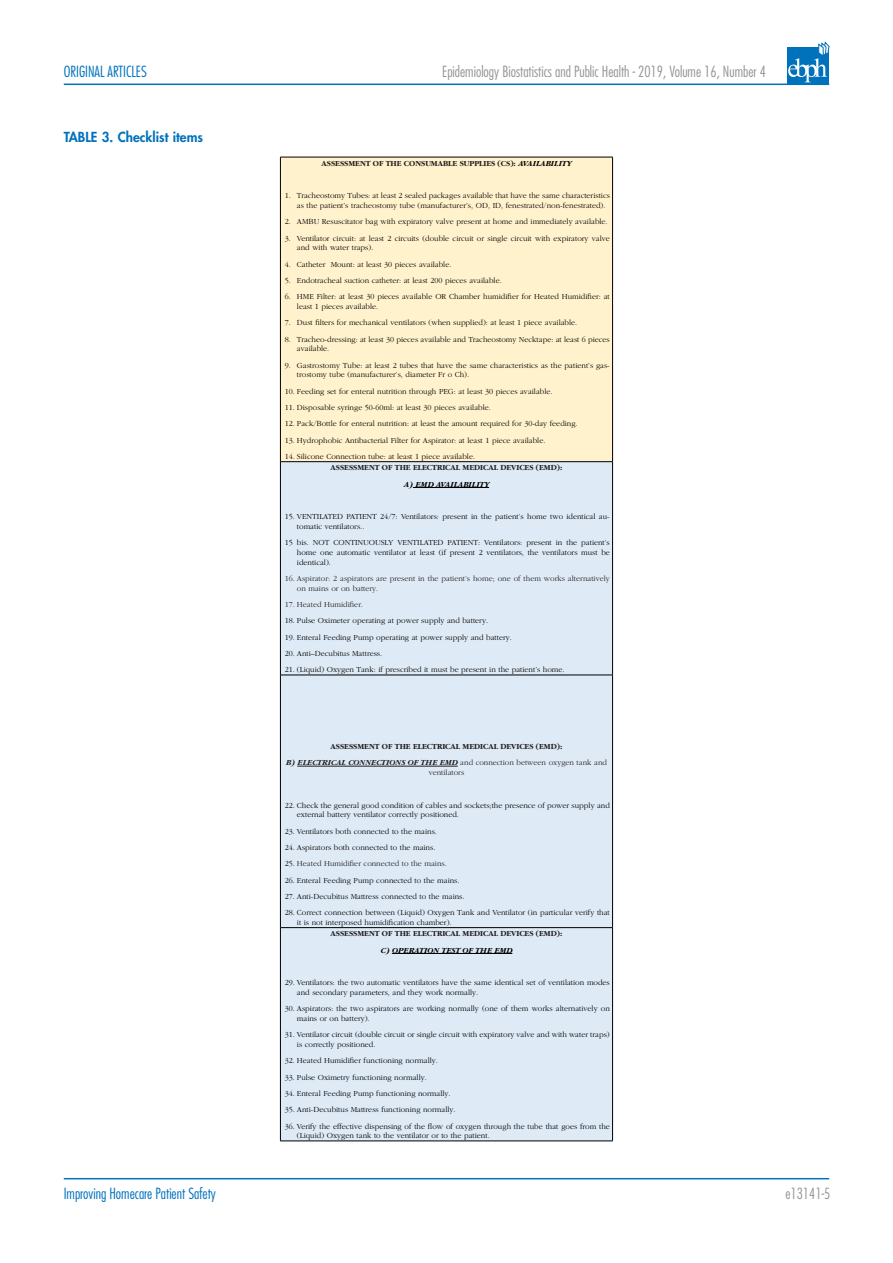
<style>
.page{position:relative;width:893px;height:1263px;background:#fff}
.page>*{position:absolute;margin:0;border:0;box-sizing:border-box;transform-origin:0 0}
.t1{font:300 condensed 15px "Futura Std";color:#939598}
.t2{font:300 condensed 15px "Futura Std";color:#0072bc}
.t3{font:800 13.5px "Futura Std";color:#0072bc}
.t4{font:300 8.1px/9.6px "Garamond";color:#000}
.t5{font:700 8.1px/16.4px "Garamond";color:#231f20;text-align:center}
.t6{font:300 8.1px/9.6px "Garamond";color:#231f20}
.t7{font:italic 700 8.1px "Garamond";color:#000}
.s1{font-style:italic;color:#000}
.s2{font-style:italic}
.s3{font-weight:300}
.s4{color:#000}
</style>
<div class="page">
<hr style="left:64px;top:84px;width:765px;height:1px;background:#0072bc">
<hr style="left:64px;top:1178px;width:765px;height:1px;background:#0072bc">
<svg style="left:787px;top:47px;width:42px;height:37px"></svg>
<svg style="left:788px;top:42px;width:41px;height:40px"></svg>
<div style="left:280px;top:157px;width:333px;height:305px;background:#fff2cc"></div>
<div style="left:281px;top:462px;width:331px;height:679px;background:#deeaf6"></div>
<hr style="left:280px;top:157px;width:333px;height:1px;background:#000">
<hr style="left:280px;top:157px;width:1px;height:304px;background:#000">
<hr style="left:612px;top:157px;width:1px;height:304px;background:#000">
<hr style="left:280px;top:461px;width:333px;height:1px;background:#000">
<hr style="left:280px;top:462px;width:1px;height:213px;background:#000">
<hr style="left:612px;top:462px;width:1px;height:213px;background:#000">
<hr style="left:280px;top:675px;width:333px;height:1px;background:#000">
<hr style="left:280px;top:675px;width:1px;height:252px;background:#000">
<hr style="left:612px;top:675px;width:1px;height:252px;background:#000">
<hr style="left:280px;top:927px;width:333px;height:1px;background:#000">
<hr style="left:280px;top:928px;width:1px;height:213px;background:#000">
<hr style="left:612px;top:928px;width:1px;height:213px;background:#000">
<hr style="left:280px;top:1141px;width:333px;height:1px;background:#000">
<hr style="left:413px;top:487px;width:76px;height:1px;background:#000">
<hr style="left:297px;top:766px;width:161px;height:1px;background:#231f20">
<hr style="left:392px;top:953px;width:120px;height:1px;background:#000">
<h1 class="t2" style="left:64px;top:62px;width:85px">ORIGINAL ARTICLES</h1>
<h1 class="t1" style="left:442px;top:62px;width:325px">Epidemiology Biostatistics and Public Health - 2019, Volume 16, Number 4</h1>
<h2 class="t3" style="left:64px;top:129px;width:141px">TABLE 3. Checklist items</h2>
<p class="t5" style="left:322px;top:155px;width:251px">ASSESSMENT OF THE CONSUMABLE SUPPLIES (CS): <span class="s1">AVAILABILITY</span></p>
<p class="t4" style="left:297px;top:191px;width:314px;text-indent:-12px">1. Tracheostomy Tubes: at least 2 sealed packages available that have the same characteristics as the patient’s tracheostomy tube (manufacturer’s, OD, ID, fenestrated/non-fenestrated).</p>
<p class="t4" style="left:285px;top:217px;width:324px">2. AMBU Resuscitator bag with expiratory valve present at home and immediately available.</p>
<p class="t4" style="left:297px;top:234px;width:314px;text-indent:-12px">3. Ventilator circuit: at least 2 circuits (double circuit or single circuit with expiratory valve and with water traps).</p>
<p class="t4" style="left:285px;top:259px;width:168px">4. Catheter Mount: at least 30 pieces available.</p>
<p class="t4" style="left:285px;top:276px;width:218px">5. Endotracheal suction catheter: at least 200 pieces available.</p>
<p class="t4" style="left:297px;top:292px;width:314px;text-indent:-12px">6. HME Filter: at least 30 pieces available OR Chamber humidifier for Heated Humidifier: at least 1 pieces available.</p>
<p class="t4" style="left:285px;top:318px;width:294px">7. Dust filters for mechanical ventilators (when supplied): at least 1 piece available.</p>
<p class="t4" style="left:297px;top:334px;width:314px;text-indent:-12px">8. Tracheo-dressing: at least 30 pieces available and Tracheostomy Necktape: at least 6 pieces available.</p>
<p class="t4" style="left:297px;top:360px;width:314px;text-indent:-12px">9. Gastrostomy Tube: at least 2 tubes that have the same characteristics as the patient’s gas&shy;trostomy tube (manufacturer’s, diameter Fr o Ch).</p>
<p class="t4" style="left:285px;top:386px;width:269px">10. Feeding set for enteral nutrition through PEG: at least 30 pieces available.</p>
<p class="t4" style="left:285px;top:403px;width:207px">11. Disposable syringe 50-60ml: at least 30 pieces available.</p>
<p class="t4" style="left:285px;top:419px;width:294px">12. Pack/Bottle for enteral nutrition: at least the amount required for 30-day feeding.</p>
<p class="t4" style="left:285px;top:435px;width:262px">13. Hydrophobic Antibacterial Filter for Aspirator: at least 1 piece available.</p>
<p class="t4" style="left:285px;top:452px;width:192px">14. Silicone Connection tube: at least 1 piece available.</p>
<p class="t5" style="left:331px;top:460px;width:233px">ASSESSMENT OF THE ELECTRICAL MEDICAL DEVICES (EMD):</p>
<p class="t7" style="left:404px;top:480px;width:87px">A) EMD AVAILABILITY</p>
<p class="t4" style="left:297px;top:512px;width:314px;text-indent:-12px">15. VENTILATED PATIENT 24/7: Ventilators: present in the patient’s home two identical au&shy;tomatic ventilators..</p>
<p class="t4" style="left:297px;top:538px;width:314px;text-align:justify;text-indent:-12px">15 bis. NOT CONTINUOUSLY VENTILATED PATIENT: Ventilators: present in the patient’s home one automatic ventilator at least (if present 2 ventilators, the ventilators must be identical).</p>
<p class="t6" style="left:297px;top:574px;width:314px;text-indent:-12px">16. Aspirator: 2 aspirators are present in the patient’s home; one of them works alternatively on mains or on battery.</p>
<p class="t6" style="left:285px;top:600px;width:79px">17. Heated Humidifier.</p>
<p class="t4" style="left:285px;top:616px;width:205px">18. Pulse Oximeter operating at power supply and battery.</p>
<p class="t4" style="left:285px;top:632px;width:228px">19. Enteral Feeding Pump operating at power supply and battery.</p>
<p class="t4" style="left:285px;top:649px;width:99px">20. Anti–Decubitus Mattress.</p>
<p class="t4" style="left:285px;top:665px;width:281px">21. (Liquid) Oxygen Tank: if prescribed it must be present in the patient’s home.</p>
<h1 class="t2" style="left:64px;top:1184px;width:154px">Improving Homecare Patient Safety</h1>
<p class="t5" style="left:286px;top:738px;width:322px">ASSESSMENT OF THE ELECTRICAL MEDICAL DEVICES (EMD):<br><span class="s2">B) ELECTRICAL CONNECTIONS OF THE EMD</span> <span class="s3">and connection between oxygen tank and</span></p>
<p class="t6" style="left:429px;top:768px;width:37px">ventilators</p>
<p class="t4" style="left:297px;top:800px;width:314px;text-indent:-12px">22. Check the general good condition of cables and sockets;the presence of power supply and external battery ventilator correctly positioned.</p>
<p class="t4" style="left:285px;top:826px;width:154px">23. Ventilators both connected to the mains.</p>
<p class="t4" style="left:285px;top:843px;width:152px">24. Aspirators both connected to the mains.</p>
<p class="t6" style="left:285px;top:859px;width:163px"><span class="s4">25.</span> Heated Humidifier connected to the mains.</p>
<p class="t4" style="left:285px;top:875px;width:176px">26. Enteral Feeding Pump connected to the mains.</p>
<p class="t4" style="left:285px;top:892px;width:181px">27. Anti-Decubitus Mattress connected to the mains.</p>
<p class="t4" style="left:297px;top:908px;width:314px;text-indent:-12px">28. Correct connection between (Liquid) Oxygen Tank and Ventilator (in particular verify that it is not interposed humidification chamber).</p>
<p class="t5" style="left:331px;top:926px;width:233px">ASSESSMENT OF THE ELECTRICAL MEDICAL DEVICES (EMD):</p>
<p class="t7" style="left:381px;top:946px;width:133px">C) OPERATION TEST OF THE EMD</p>
<p class="t4" style="left:297px;top:978px;width:314px;text-indent:-12px">29. Ventilators: the two automatic ventilators have the same identical set of ventilation modes and secondary parameters, and they work normally.</p>
<p class="t4" style="left:297px;top:1004px;width:314px;text-indent:-12px">30. Aspirators: the two aspirators are working normally (one of them works alternatively on mains or on battery).</p>
<p class="t4" style="left:297px;top:1030px;width:314px;text-indent:-12px">31. Ventilator circuit (double circuit or single circuit with expiratory valve and with water traps) is correctly positioned.</p>
<p class="t4" style="left:285px;top:1056px;width:155px">32. Heated Humidifier functioning normally.</p>
<p class="t4" style="left:285px;top:1072px;width:143px">33. Pulse Oximetry functioning normally.</p>
<p class="t4" style="left:285px;top:1089px;width:167px">34. Enteral Feeding Pump functioning normally.</p>
<p class="t4" style="left:285px;top:1105px;width:172px">35. Anti-Decubitus Mattress functioning normally.</p>
<p class="t4" style="left:297px;top:1121px;width:314px;text-indent:-12px">36. Verify the effective dispensing of the flow of oxygen through the tube that goes from the (Liquid) Oxygen tank to the ventilator or to the patient.</p>
<h1 class="t1" style="left:785px;top:1184px;width:46px">e13141-5</h1>
</div>
